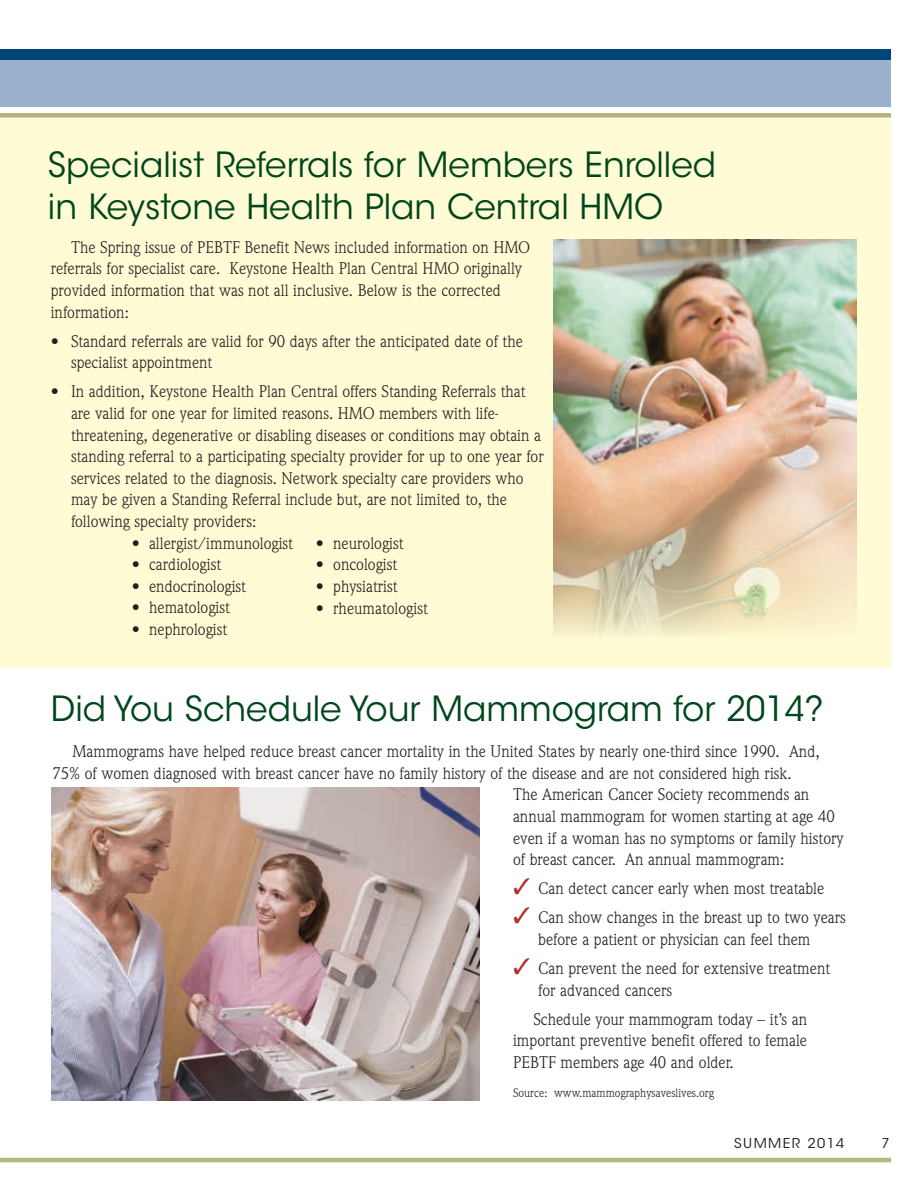
<style>
.page{position:relative;width:918px;height:1188px;background:#fff}
.page>*{position:absolute;margin:0;border:0;box-sizing:border-box;transform-origin:0 0}
.t1{font:34.5px/42px "ITC Avant Garde Std";color:#00461c}
.t2{font:16.5px/21.6px "Weidemann Std";color:#231f20}
.t3{font:13.5px "ITC Avant Garde Std";letter-spacing:.1em;color:#231f20;scale:1.05 1}
.t4{font:12px "Weidemann Std";color:#231f20}
.s1{color:#b03427}
</style>
<div class="page">
<div style="left:0;top:117px;width:891px;height:551px;background:#fffcd5"></div>
<div style="left:0;top:50px;width:891px;height:16px;background:#004678"></div>
<div style="left:0;top:61px;width:891px;height:46px;background:#9ab1ce"></div>
<div style="left:0;top:113px;width:891px;height:5px;background:#b3b67d"></div>
<hr style="left:0;top:1158px;width:891px;height:4px;background:#b3b67d">
<img style="left:554px;top:240px;width:302px;height:395px">
<img style="left:52px;top:788px;width:427px;height:313px">
<h1 class="t1" style="left:48px;top:144px;width:670px">Specialist Referrals for Members Enrolled in Keystone Health Plan Central HMO</h1>
<p class="t2" style="left:51px;top:236px;width:481px;text-indent:20px">The Spring issue of PEBTF Benefit News included information on HMO referrals for specialist care. Keystone Health Plan Central HMO originally provided information that was not all inclusive. Below is the corrected information:</p>
<p class="t2" style="left:71px;top:330px;width:453px;text-indent:-20px">• Standard referrals are valid for 90 days after the anticipated date of the specialist appointment</p>
<p class="t2" style="left:71px;top:381px;width:474px;text-indent:-20px">• In addition, Keystone Health Plan Central offers Standing Referrals that are valid for one year for limited reasons. HMO members with life&shy;threatening, degenerative or disabling diseases or conditions may obtain a standing referral to a participating specialty provider for up to one year for services related to the diagnosis. Network specialty care providers who may be given a Standing Referral include but, are not limited to, the following specialty providers:</p>
<p class="t2" style="left:132px;top:532px;width:163px">• allergist/immunologist</p>
<p class="t2" style="left:132px;top:554px;width:91px">• cardiologist</p>
<p class="t2" style="left:132px;top:575px;width:116px">• endocrinologist</p>
<p class="t2" style="left:132px;top:597px;width:100px">• hematologist</p>
<p class="t2" style="left:132px;top:618px;width:97px">• nephrologist</p>
<p class="t2" style="left:316px;top:532px;width:89px">• neurologist</p>
<p class="t2" style="left:316px;top:554px;width:83px">• oncologist</p>
<p class="t2" style="left:316px;top:575px;width:83px">• physiatrist</p>
<p class="t2" style="left:316px;top:597px;width:113px">• rheumatologist</p>
<h1 class="t1" style="left:51px;top:688px;width:774px">Did You Schedule Your Mammogram for 2014?</h1>
<p class="t2" style="left:73px;top:741px;width:749px">Mammograms have helped reduce breast cancer mortality in the United States by nearly one-third since 1990. And,</p>
<p class="t2" style="left:52px;top:762px;width:741px">75% of women diagnosed with breast cancer have no family history of the disease and are not considered high risk.</p>
<p class="t2" style="left:513px;top:784px;width:298px">The American Cancer Society recommends an</p>
<p class="t2" style="left:513px;top:805px;width:323px">annual mammogram for women starting at age 40</p>
<p class="t2" style="left:513px;top:827px;width:332px">even if a woman has no symptoms or family history</p>
<p class="t2" style="left:513px;top:849px;width:273px">of breast cancer. An annual mammogram:</p>
<p class="t2" style="left:513px;top:878px;width:313px"><span class="s1">✓</span> Can detect cancer early when most treatable</p>
<p class="t2" style="left:538px;top:907px;width:309px;text-indent:-25px"><span class="s1">✓</span> Can show changes in the breast up to two years before a patient or physician can feel them</p>
<p class="t2" style="left:538px;top:957px;width:293px;text-indent:-25px"><span class="s1">✓</span> Can prevent the need for extensive treatment for advanced cancers</p>
<p class="t2" style="left:513px;top:1008px;width:296px;text-align:justify;text-indent:20px">Schedule your mammogram today – it’s an important preventive benefit offered to female PEBTF members age 40 and older.</p>
<p class="t4" style="left:513px;top:1086px;width:202px">Source: www.mammographysaveslives.org</p>
<p class="t3" style="left:734px;top:1135px;width:106px">SUMMER 2014</p>
<p class="t3" style="left:881px;top:1135px;width:9px">7</p>
</div>
